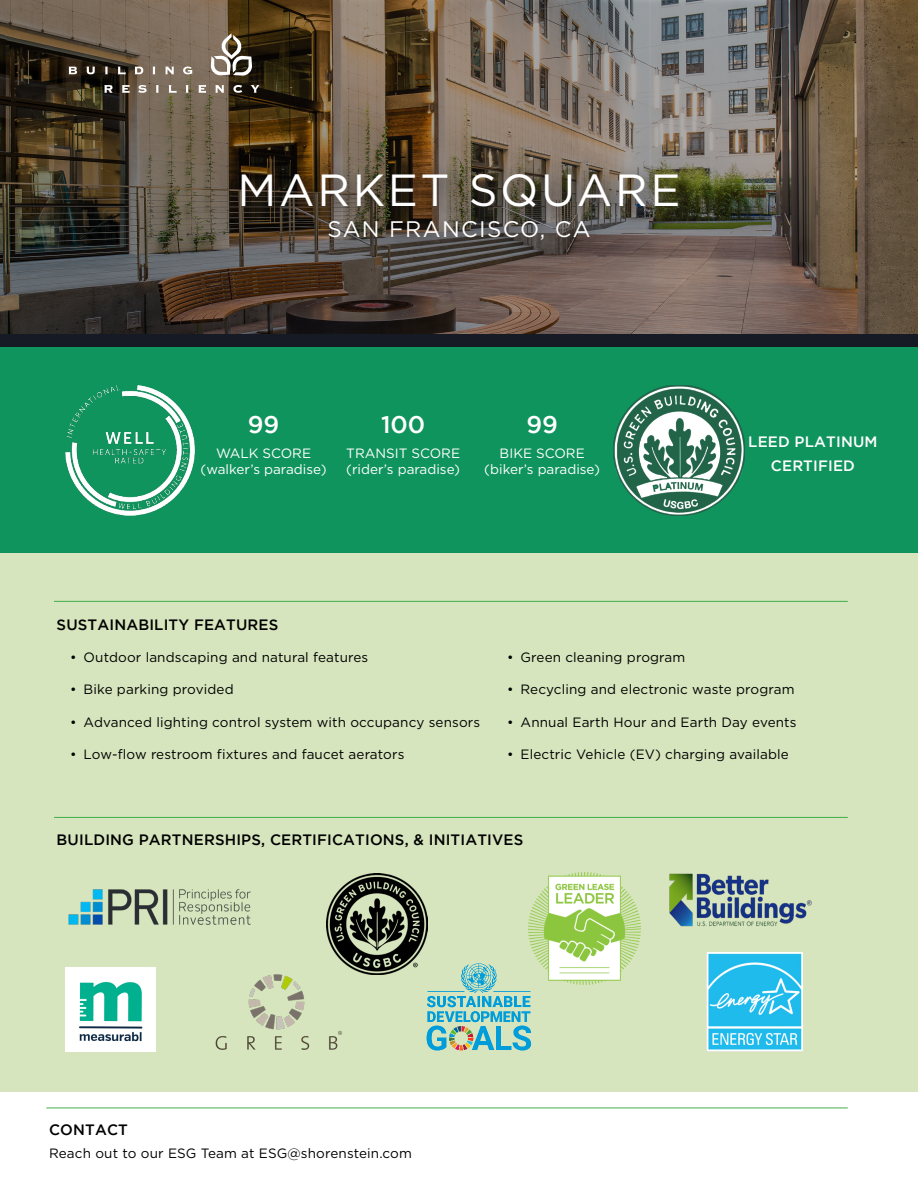
<style>
.page{position:relative;width:918px;height:1188px;background:#fff}
.page>*{position:absolute;margin:0;border:0;box-sizing:border-box;transform-origin:0 0}
.t1{font:45px "Gotham";letter-spacing:.06em;color:#fff}
.t2{font:500 24px "Gotham";color:#fff}
.t3{font:22.5px "Gotham";letter-spacing:.06em;color:#fff}
.Bullets{font:500 15px "Gotham";letter-spacing:.01em;color:#000}
.Bullets-2{font:500 15px "Gotham";letter-spacing:.01em;color:#fff}
.Bullets-3{font:13.5px "Gotham";letter-spacing:.01em;color:#000}
.t4{font:13.5px "Gotham";color:#fff}
</style>
<div class="page">
<div style="left:0;top:335px;width:918px;height:756px;background:#d6e5bd"></div>
<img style="left:0;top:0;width:918px;height:334px">
<div style="left:231px;top:164px;width:467px;height:96px;background:#231f20;opacity:.75"></div>
<div style="left:0;top:347px;width:918px;height:206px;background:#10945d"></div>
<img style="left:65px;top:386px;width:130px;height:130px">
<svg style="left:69px;top:67px;width:8px;height:7px"></svg>
<svg style="left:86px;top:67px;width:9px;height:7px"></svg>
<svg style="left:105px;top:67px;width:3px;height:7px"></svg>
<svg style="left:118px;top:67px;width:8px;height:8px"></svg>
<svg style="left:135px;top:67px;width:8px;height:7px"></svg>
<svg style="left:152px;top:67px;width:3px;height:7px"></svg>
<svg style="left:165px;top:67px;width:9px;height:7px"></svg>
<svg style="left:183px;top:67px;width:9px;height:7px"></svg>
<svg style="left:104px;top:85px;width:9px;height:8px"></svg>
<svg style="left:122px;top:85px;width:8px;height:8px"></svg>
<svg style="left:138px;top:85px;width:9px;height:8px"></svg>
<svg style="left:156px;top:85px;width:3px;height:8px"></svg>
<svg style="left:169px;top:85px;width:8px;height:8px"></svg>
<svg style="left:186px;top:85px;width:3px;height:8px"></svg>
<svg style="left:198px;top:85px;width:8px;height:8px"></svg>
<svg style="left:215px;top:85px;width:9px;height:8px"></svg>
<svg style="left:233px;top:85px;width:9px;height:8px"></svg>
<svg style="left:251px;top:85px;width:8px;height:8px"></svg>
<svg style="left:211px;top:33px;width:41px;height:43px"></svg>
<div style="left:0;top:334px;width:918px;height:13px;background:#151a24"></div>
<hr style="left:54px;top:601px;width:794px;height:1px;background:#40ae49">
<hr style="left:54px;top:817px;width:794px;height:1px;background:#40ae49">
<img style="left:68px;top:889px;width:183px;height:36px">
<img style="left:669px;top:873px;width:143px;height:53px">
<img style="left:706px;top:953px;width:96px;height:99px">
<img style="left:529px;top:872px;width:112px;height:112px">
<img style="left:327px;top:873px;width:100px;height:102px">
<img style="left:215px;top:954px;width:135px;height:96px">
<img style="left:66px;top:967px;width:90px;height:84px">
<img style="left:423px;top:959px;width:112px;height:92px">
<hr style="left:46px;top:1108px;width:802px;height:1px;background:#40ae49">
<img style="left:613px;top:386px;width:131px;height:129px">
<p class="t1" style="left:237px;top:166px;width:445px">MARKET SQUARE</p>
<p class="t3" style="left:327px;top:217px;width:265px">SAN FRANCISCO, CA</p>
<p class="t2" style="left:248px;top:411px;width:33px">99</p>
<p class="t2" style="left:381px;top:411px;width:46px">100</p>
<p class="t2" style="left:526px;top:411px;width:33px">99</p>
<p class="t4" style="left:216px;top:445px;width:97px">WALK SCORE</p>
<p class="t4" style="left:201px;top:462px;width:127px">(walker’s paradise)</p>
<p class="t4" style="left:346px;top:445px;width:115px">TRANSIT SCORE</p>
<p class="t4" style="left:346px;top:462px;width:115px">(rider’s paradise)</p>
<p class="t4" style="left:500px;top:445px;width:87px">BIKE SCORE</p>
<p class="t4" style="left:484px;top:462px;width:117px">(biker’s paradise)</p>
<p class="Bullets-2" style="left:748px;top:433px;width:131px">LEED PLATINUM</p>
<p class="Bullets-2" style="left:771px;top:457px;width:86px">CERTIFIED</p>
<p class="Bullets" style="left:57px;top:616px;width:223px">SUSTAINABILITY FEATURES</p>
<p class="Bullets-3" style="left:70px;top:650px;width:300px">• Outdoor landscaping and natural features</p>
<p class="Bullets-3" style="left:70px;top:682px;width:165px">• Bike parking provided</p>
<p class="Bullets-3" style="left:70px;top:714px;width:412px">• Advanced lighting control system with occupancy sensors</p>
<p class="Bullets-3" style="left:70px;top:747px;width:336px">• Low-flow restroom fixtures and faucet aerators</p>
<p class="Bullets-3" style="left:507px;top:650px;width:180px">• Green cleaning program</p>
<p class="Bullets-3" style="left:507px;top:682px;width:289px">• Recycling and electronic waste program</p>
<p class="Bullets-3" style="left:507px;top:714px;width:291px">• Annual Earth Hour and Earth Day events</p>
<p class="Bullets-3" style="left:507px;top:747px;width:283px">• Electric Vehicle (EV) charging available</p>
<p class="Bullets" style="left:57px;top:831px;width:468px">BUILDING PARTNERSHIPS, CERTIFICATIONS, &amp; INITIATIVES</p>
<p class="Bullets" style="left:49px;top:1121px;width:80px">CONTACT</p>
<p class="Bullets-3" style="left:49px;top:1145px;width:364px">Reach out to our ESG Team at ESG@shorenstein.com</p>
</div>
